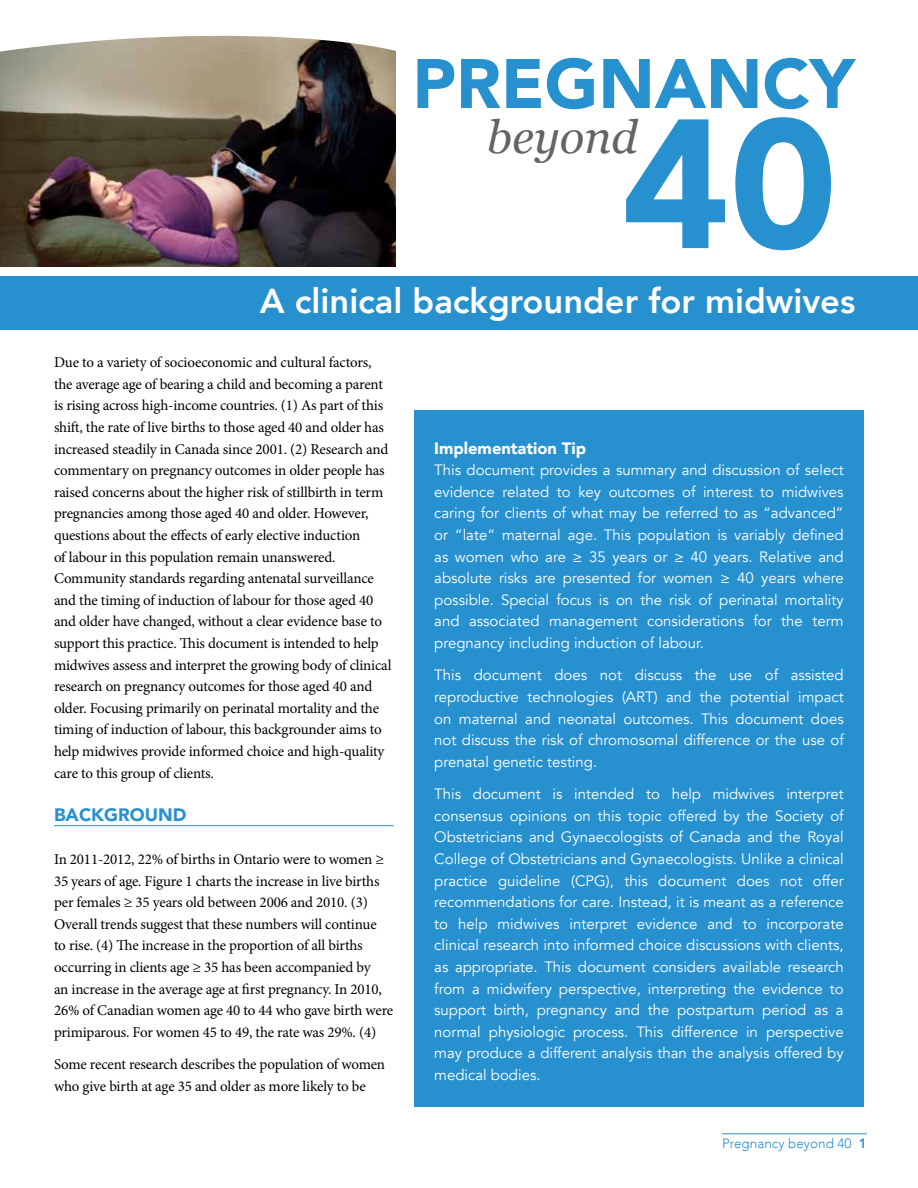
<style>
.page{position:relative;width:918px;height:1188px;background:#fff}
.page>*{position:absolute;margin:0;border:0;box-sizing:border-box;transform-origin:0 0}
.t1{font:900 69.15px "Avenir";color:#2791d0}
.t2{font:italic 45.9px "Georgia";color:#636466}
.t3{font:800 34.5px "Avenir";color:#fff}
.t4{font:900 18px "Avenir";color:#2791d0}
.t5{font:900 16.5px "Avenir";color:#fff}
.t6{font:15px/21.6px "Minion Pro";letter-spacing:-.01em;color:#000}
.t7{font:15px/21.6px "Avenir";color:#fff;text-align:justify}
.t8{font:300 13.5px "Avenir";color:#2791d0}
.s1{font-weight:800}
</style>
<div class="page">
<hr style="left:722px;top:1134px;width:145px;height:1px;background:#2791d0">
<div style="left:414px;top:410px;width:450px;height:697px;background:#2791d0"></div>
<hr style="left:54px;top:825px;width:340px;height:1px;background:#2791d0">
<svg style="left:626px;top:117px;width:205px;height:133px"></svg>
<div style="left:0;top:276px;width:918px;height:53px;background:#2791d0"></div>
<img style="left:0;top:85px;width:396px;height:182px">
<svg style="left:0;top:35px;width:396px;height:50px"></svg>
<h1 class="t1" style="left:412px;top:25px;width:444px">PREGNANCY</h1>
<h2 class="t2" style="left:487px;top:103px;width:152px">beyond</h2>
<h3 class="t3" style="left:260px;top:270px;width:597px">A clinical backgrounder for midwives</h3>
<p class="t6" style="left:54px;top:352px;width:339px">Due to a variety of socioeconomic and cultural factors, the average age of bearing a child and becoming a parent is rising across high-income countries. (1) As part of this shift, the rate of live births to those aged 40 and older has increased steadily in Canada since 2001. (2) Research and commentary on pregnancy outcomes in older people has raised concerns about the higher risk of stillbirth in term pregnancies among those aged 40 and older. However, questions about the effects of early elective induction<br>of labour in this population remain unanswered.<br>Community standards regarding antenatal surveillance and the timing of induction of labour for those aged 40 and older have changed, without a clear evidence base to support this practice. This document is intended to help midwives assess and interpret the growing body of clinical research on pregnancy outcomes for those aged 40 and older. Focusing primarily on perinatal mortality and the timing of induction of labour, this backgrounder aims to help midwives provide informed choice and high-quality care to this group of clients.</p>
<p class="t4" style="left:54px;top:799px;width:134px">BACKGROUND</p>
<p class="t6" style="left:54px;top:848px;width:341px">In 2011-2012, 22% of births in Ontario were to women ≥ 35 years of age. Figure 1 charts the increase in live births per females ≥ 35 years old between 2006 and 2010. (3)<br>Overall trends suggest that these numbers will continue<br>to rise. (4) The increase in the proportion of all births occurring in clients age ≥ 35 has been accompanied by<br>an increase in the average age at first pregnancy. In 2010, 26% of Canadian women age 40 to 44 who gave birth were primiparous. For women 45 to 49, the rate was 29%. (4)</p>
<p class="t6" style="left:54px;top:1054px;width:333px">Some recent research describes the population of women who give birth at age 35 and older as more likely to be</p>
<p class="t5" style="left:434px;top:434px;width:153px">Implementation Tip</p>
<p class="t7" style="left:434px;top:460px;width:411px">This document provides a summary and discussion of select evidence related to key outcomes of interest to midwives caring for clients of what may be referred to as “advanced” or “late” maternal age. This population is variably defined as women who are ≥ 35 years or ≥ 40 years. Relative and absolute risks are presented for women ≥ 40 years where possible. Special focus is on the risk of perinatal mortality and associated management considerations for the term pregnancy including induction of labour.</p>
<p class="t7" style="left:434px;top:665px;width:411px">This document does not discuss the use of assisted reproductive technologies (ART) and the potential impact on maternal and neonatal outcomes. This document does not discuss the risk of chromosomal difference or the use of prenatal genetic testing.</p>
<p class="t7" style="left:434px;top:784px;width:411px">This document is intended to help midwives interpret consensus opinions on this topic offered by the Society of Obstetricians and Gynaecologists of Canada and the Royal College of Obstetricians and Gynaecologists. Unlike a clinical practice guideline (CPG), this document does not offer recommendations for care. Instead, it is meant as a reference to help midwives interpret evidence and to incorporate clinical research into informed choice discussions with clients, as appropriate. This document considers available research from a midwifery perspective, interpreting the evidence to support birth, pregnancy and the postpartum period as a normal physiologic process. This difference in perspective may produce a different analysis than the analysis offered by medical bodies.</p>
<p class="t8" style="left:722px;top:1135px;width:146px">Pregnancy beyond 40 <span class="s1">1</span></p>
</div>
